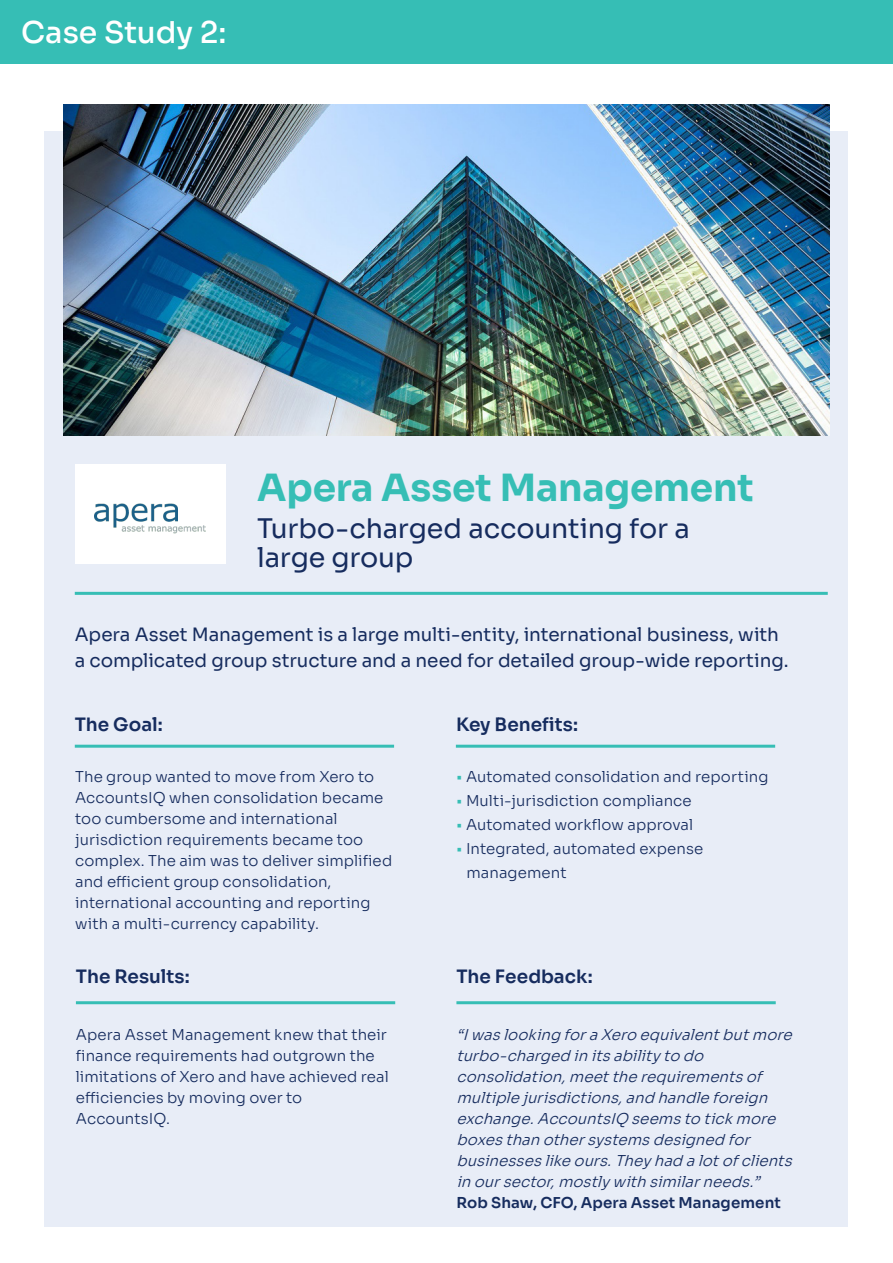
<style>
.page{position:relative;width:893px;height:1263px;background:#fff}
.page>*{position:absolute;margin:0;border:0;box-sizing:border-box;transform-origin:0 0}
.t1{font:700 37.5px "Sora";letter-spacing:-.005em;color:#36beb5}
.Cover_Title{font:500 30px "Sora";letter-spacing:-.005em;color:#fff}
.t2{font:27px "Sora";letter-spacing:-.01em;color:#162c5e}
.t3{font:18.45px "Sora";letter-spacing:-.005em;color:#162c5e}
.t4{font:600 18.45px "Sora";color:#162c5e}
.t5{font:300 15px/21px "Sora";letter-spacing:.005em;color:#162c5e}
.t6{font:italic 300 15px/21px "Sora";color:#162c5e}
.t7{font:600 15px "Sora";letter-spacing:.01em;color:#162c5e}
.s1{color:#36beb5}
</style>
<div class="page">
<div style="left:45px;top:132px;width:803px;height:1095px;background:#e8edf7"></div>
<div style="left:0;top:0;width:893px;height:64px;background:#36beb5"></div>
<img style="left:64px;top:104px;width:765px;height:332px">
<div style="left:75px;top:464px;width:150px;height:99px;background:#fff"></div>
<hr style="left:75px;top:592px;width:753px;height:3px;background:#36beb5">
<hr style="left:75px;top:745px;width:319px;height:3px;background:#36beb5">
<hr style="left:456px;top:745px;width:319px;height:3px;background:#36beb5">
<hr style="left:76px;top:1001px;width:319px;height:3px;background:#36beb5">
<hr style="left:456px;top:1001px;width:320px;height:3px;background:#36beb5">
<img style="left:94px;top:503px;width:111px;height:61px">
<p class="Cover_Title" style="left:21px;top:7px;width:207px">Case Study 2:</p>
<p class="t1" style="left:257px;top:456px;width:498px">Apera Asset Management</p>
<p class="t2" style="left:257px;top:506px;width:434px">Turbo-charged accounting for a</p>
<p class="t2" style="left:257px;top:535px;width:158px">large group</p>
<p class="t3" style="left:75px;top:619px;width:706px">Apera Asset Management is a large multi-entity, international business, with</p>
<p class="t3" style="left:75px;top:645px;width:715px">a complicated group structure and a need for detailed group-wide reporting.</p>
<p class="t4" style="left:75px;top:709px;width:89px">The Goal:</p>
<p class="t4" style="left:456px;top:709px;width:124px">Key Benefits:</p>
<p class="t5" style="left:456px;top:764px;width:314px"><span class="s1">•</span> Automated consolidation and reporting</p>
<p class="t5" style="left:456px;top:788px;width:237px"><span class="s1">•</span> Multi-jurisdiction compliance</p>
<p class="t5" style="left:456px;top:812px;width:239px"><span class="s1">•</span> Automated workflow approval</p>
<p class="t5" style="left:456px;top:836px;width:249px"><span class="s1">•</span> Integrated, automated expense</p>
<p class="t5" style="left:467px;top:860px;width:102px">management</p>
<p class="t5" style="left:75px;top:764px;width:300px">The group wanted to move from Xero to</p>
<p class="t5" style="left:75px;top:785px;width:310px">AccountsIQ when consolidation became too cumbersome and international</p>
<p class="t5" style="left:75px;top:827px;width:319px">jurisdiction requirements became too complex. The aim was to deliver simplified and efficient group consolidation,</p>
<p class="t5" style="left:75px;top:890px;width:297px">international accounting and reporting with a multi-currency capability.</p>
<p class="t4" style="left:76px;top:961px;width:115px">The Results:</p>
<p class="t5" style="left:76px;top:1022px;width:312px">Apera Asset Management knew that their</p>
<p class="t5" style="left:76px;top:1043px;width:300px">finance requirements had outgrown the</p>
<p class="t5" style="left:76px;top:1064px;width:314px">limitations of Xero and have achieved real</p>
<p class="t5" style="left:76px;top:1085px;width:228px">efficiencies by moving over to</p>
<p class="t5" style="left:76px;top:1106px;width:96px">AccountsIQ.</p>
<p class="t4" style="left:456px;top:961px;width:138px">The Feedback:</p>
<p class="t6" style="left:456px;top:1022px;width:342px">“IwaslookingforaXeroequivalentbutmore</p>
<p class="t6" style="left:456px;top:1043px;width:254px">turbo-chargedinitsabilitytodo</p>
<p class="t6" style="left:456px;top:1064px;width:326px">consolidation,meettherequirementsof multiplejurisdictions,andhandleforeign exchange.AccountsIQ seemstotickmore boxesthanothersystemsdesignedfor</p>
<p class="t6" style="left:456px;top:1148px;width:343px">businesseslikeours.Theyhadalotofclients inoursector,mostlywithsimilarneeds.”</p>
<p class="t7" style="left:456px;top:1190px;width:326px">Rob Shaw, CFO, Apera Asset Management</p>
</div>
